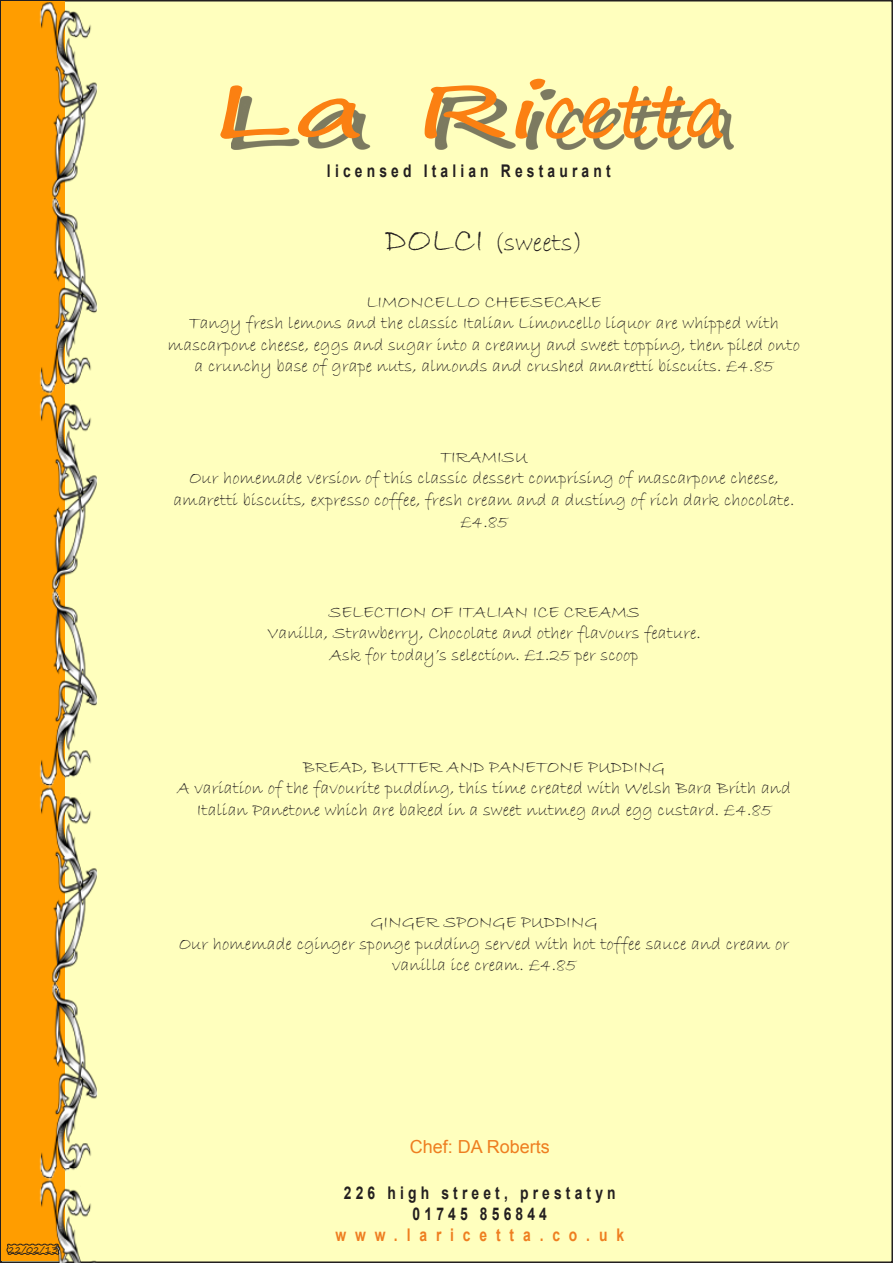
<style>
.page{position:relative;width:893px;height:1263px;background:#fff}
.page>*{position:absolute;margin:0;border:0;box-sizing:border-box;transform-origin:0 0}
.t1{font:72px "Segoe Print";color:#fb8012;scale:1.73 1}
.LaRicatte_Menu{font:26.55px "Bradley Hand ITC";color:#231f20}
.LaRicatte_Menu-2{font:18px/21.6px "Bradley Hand ITC";color:#231f20;text-align:center}
.t2{font:18px "Arial";color:#ee7e20}
.t3{font:700 17.55px/21px "Arial";letter-spacing:.3em;color:#231f20;text-align:center;scale:.79 1}
.t4{font:700 17.55px "Arial";letter-spacing:.64em;color:#ee7e20;scale:.79 1}
.t5{font:9px "Segoe Print";color:#231f20}
.s1{font-size:35.4px}
</style>
<div class="page">
<div style="left:1px;top:1px;width:891px;height:1261px;background:#ffffbe"></div>
<div style="left:2px;top:2px;width:63px;height:1259px;background:#ff9d00"></div>
<div style="left:231px;top:89px;width:502px;height:60px;background:#231f20;opacity:.6"></div>
<img style="left:33px;top:2px;width:64px;height:1261px">
<svg style="left:6px;top:1243px;width:54px;height:12px"></svg>
<p class="t5" style="left:8px;top:1242px;width:51px">22/02/13</p>
<h1 class="t1" style="left:212px;top:47px;width:299px">La Ricetta</h1>
<p class="t3" style="left:327px;top:161px;width:361px">licensed Italian Restaurant</p>
<p class="LaRicatte_Menu" style="left:385px;top:226px;width:200px"><span class="s1">DOLCI</span> (sweets)</p>
<p class="LaRicatte_Menu-2" style="left:366px;top:291px;width:237px">LIMONCELLO CHEESECAKE</p>
<p class="LaRicatte_Menu-2" style="left:168px;top:313px;width:634px">Tangy fresh lemons and the classic Italian Limoncello liquor are whipped with mascarpone cheese, eggs and sugar into a creamy and sweet topping, then piled onto a crunchy base of grape nuts, almonds and crushed amaretti biscuits. £4.85</p>
<p class="LaRicatte_Menu-2" style="left:440px;top:446px;width:89px">TIRAMISU</p>
<p class="LaRicatte_Menu-2" style="left:174px;top:468px;width:622px">Our homemade version of this classic dessert comprising of mascarpone cheese, amaretti biscuits, expresso coffee, fresh cream and a dusting of rich dark chocolate. £4.85</p>
<p class="LaRicatte_Menu-2" style="left:328px;top:601px;width:313px">SELECTION OF ITALIAN ICE CREAMS</p>
<p class="LaRicatte_Menu-2" style="left:267px;top:623px;width:435px">Vanilla, Strawberry, Chocolate and other flavours feature.</p>
<p class="LaRicatte_Menu-2" style="left:329px;top:644px;width:311px">Ask for today’s selection. £1.25 per scoop</p>
<p class="LaRicatte_Menu-2" style="left:303px;top:756px;width:363px">BREAD, BUTTER AND PANETONE PUDDING</p>
<p class="LaRicatte_Menu-2" style="left:177px;top:778px;width:615px">A variation of the favourite pudding, this time created with Welsh Bara Brith and<br>Italian Panetone which are baked in a sweet nutmeg and egg custard. £4.85</p>
<p class="LaRicatte_Menu-2" style="left:370px;top:911px;width:229px">GINGER SPONGE PUDDING</p>
<p class="LaRicatte_Menu-2" style="left:179px;top:933px;width:612px">Our homemade cginger sponge pudding served with hot toffee sauce and cream or vanilla ice cream. £4.85</p>
<p class="t2" style="left:410px;top:1135px;width:142px">Chef: DA Roberts</p>
<p class="t3" style="left:344px;top:1183px;width:346px">226 high street, prestatyn<br>01745 856844</p>
<p class="t4" style="left:336px;top:1223px;width:367px">www.laricetta.co.uk</p>
</div>
